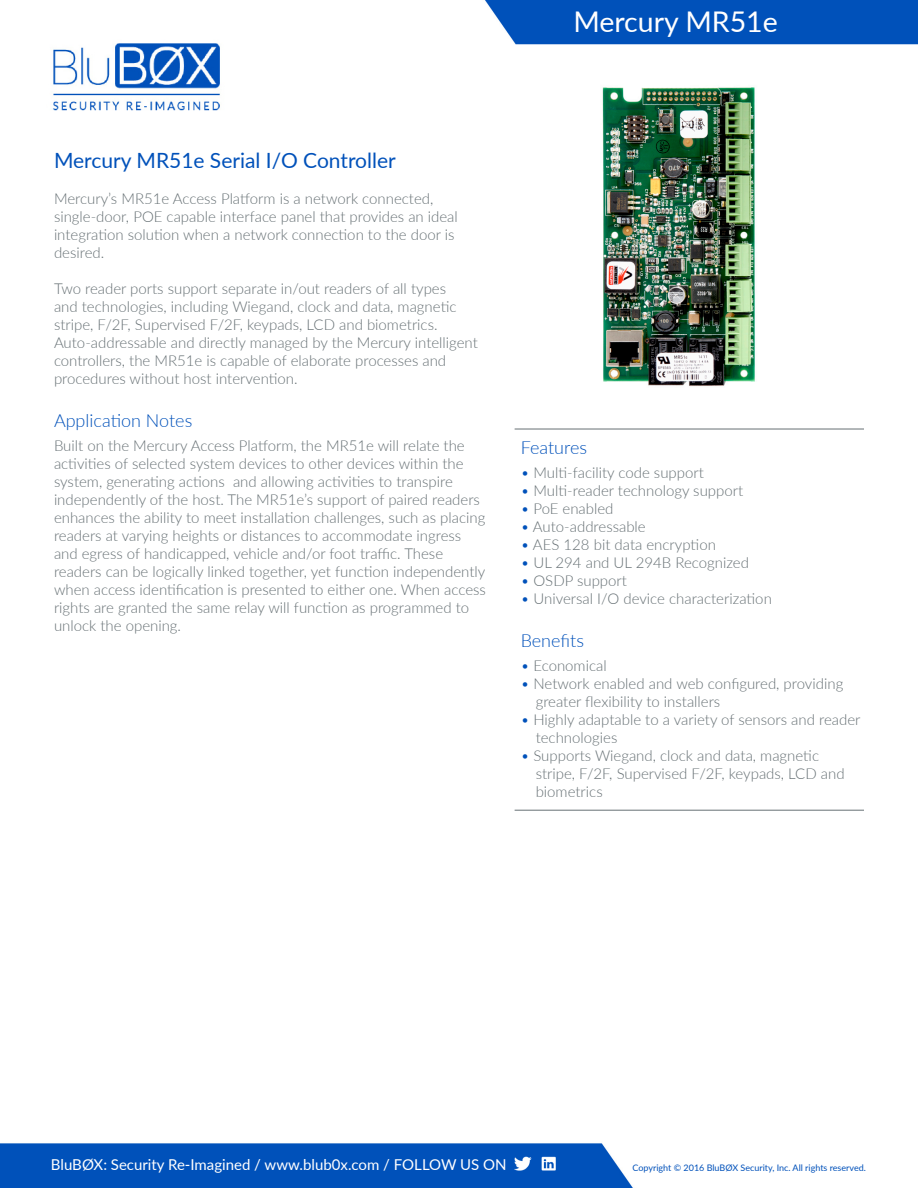
<style>
.page{position:relative;width:918px;height:1188px;background:#fff}
.page>*{position:absolute;margin:0;border:0;box-sizing:border-box;transform-origin:0 0}
.t1{font:28.5px "Lato";color:#fff}
.t2{font:21px "Lato";color:#0051ba}
.t3{font:300 18px "Lato";color:#0051ba}
.t4{font:300 15px/18px "Lato";color:#667074}
.t5{font:15px "Lato";color:#fff}
.t6{font:9px "Lato";color:#0051ba}
.s1{color:#0051ba}
</style>
<div class="page">
<img style="left:0;top:0;width:918px;height:1188px">
<img style="left:47px;top:40px;width:181px;height:75px">
<img style="left:514px;top:1155px;width:42px;height:17px">
<img style="left:599px;top:82px;width:160px;height:309px">
<hr style="left:515px;top:429px;width:349px;height:1px;background:#667074">
<hr style="left:515px;top:810px;width:349px;height:1px;background:#667074">
<p class="t1" style="left:573px;top:2px;width:206px">Mercury MR51e</p>
<p class="t2" style="left:54px;top:145px;width:343px">Mercury MR51e Serial I/O Controller</p>
<p class="t4" style="left:54px;top:189px;width:405px">Mercury’s MR51e Access Platform is a network connected, single-door, POE capable interface panel that provides an ideal integration solution when a network connection to the door is desired.</p>
<p class="t4" style="left:54px;top:279px;width:425px">Two reader ports support separate in/out readers of all types<br>and technologies, including Wiegand, clock and data, magnetic stripe, F/2F, Supervised F/2F, keypads, LCD and biometrics.<br>Auto-addressable and directly managed by the Mercury intelligent controllers, the MR51e is capable of elaborate processes and procedures without host intervention.</p>
<p class="t3" style="left:54px;top:408px;width:140px">Application Notes</p>
<p class="t4" style="left:54px;top:436px;width:433px">Built on the Mercury Access Platform, the MR51e will relate the activities of selected system devices to other devices within the system, generating actions and allowing activities to transpire independently of the host. The MR51e’s support of paired readers enhances the ability to meet installation challenges, such as placing readers at varying heights or distances to accommodate ingress and egress of handicapped, vehicle and/or foot traffic. These readers can be logically linked together, yet function independently when access identification is presented to either one. When access rights are granted the same relay will function as programmed to unlock the opening.</p>
<p class="t3" style="left:521px;top:435px;width:68px">Features</p>
<p class="t4" style="left:521px;top:463px;width:185px"><span class="s1">•</span> Multi-facility code support</p>
<p class="t4" style="left:521px;top:481px;width:224px"><span class="s1">•</span> Multi-reader technology support</p>
<p class="t4" style="left:521px;top:499px;width:94px"><span class="s1">•</span> PoE enabled</p>
<p class="t4" style="left:521px;top:517px;width:127px"><span class="s1">•</span> Auto-addressable</p>
<p class="t4" style="left:521px;top:535px;width:197px"><span class="s1">•</span> AES 128 bit data encryption</p>
<p class="t4" style="left:521px;top:553px;width:230px"><span class="s1">•</span> UL 294 and UL 294B Recognized</p>
<p class="t4" style="left:521px;top:571px;width:108px"><span class="s1">•</span> OSDP support</p>
<p class="t4" style="left:521px;top:589px;width:253px"><span class="s1">•</span> Universal I/O device characterization</p>
<p class="t3" style="left:521px;top:628px;width:65px">Benefits</p>
<p class="t4" style="left:521px;top:656px;width:88px"><span class="s1">•</span> Economical</p>
<p class="t4" style="left:536px;top:674px;width:309px;text-indent:-15px"><span class="s1">•</span> Network enabled and web configured, providing greater flexibility to installers</p>
<p class="t4" style="left:536px;top:710px;width:326px;text-indent:-15px"><span class="s1">•</span> Highly adaptable to a variety of sensors and reader technologies</p>
<p class="t4" style="left:536px;top:746px;width:310px;text-indent:-15px"><span class="s1">•</span> Supports Wiegand, clock and data, magnetic stripe, F/2F, Supervised F/2F, keypads, LCD and biometrics</p>
<p class="t5" style="left:51px;top:1154px;width:457px">BluBØX: Security Re-Imagined / www.blub0x.com / FOLLOW US ON</p>
<p class="t6" style="left:633px;top:1161px;width:235px">Copyright © 2016 BluBØX Security, Inc. All rights reserved.</p>
</div>
